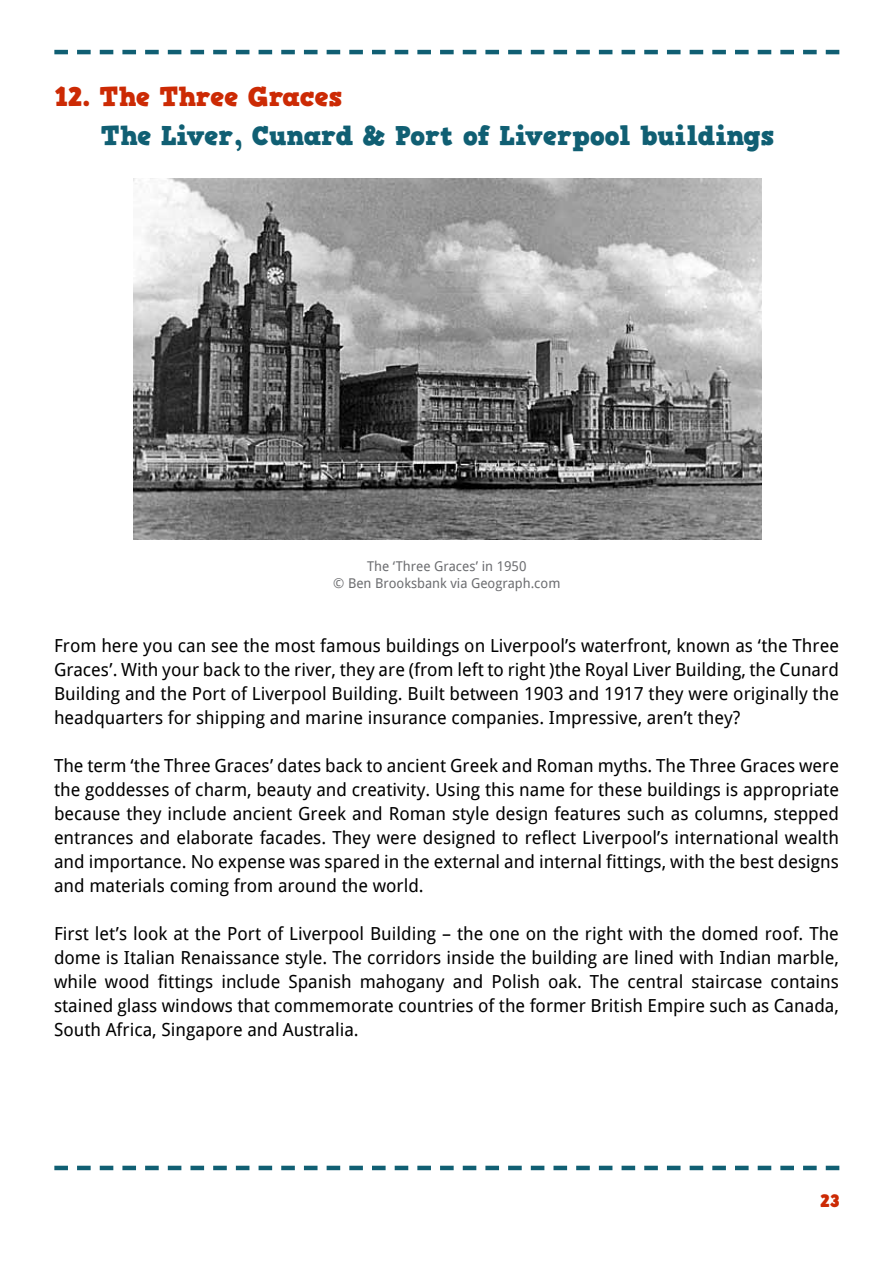
<style>
.page{position:relative;width:893px;height:1263px;background:#fff}
.page>*{position:absolute;margin:0;border:0;box-sizing:border-box;transform-origin:0 0}
.t1{font:27px "HVD Comic Serif Pro";color:#105f73}
.t2{font:27px "HVD Comic Serif Pro";color:#cc2a04}
.t3{font:18px/24px "Droid Sans";color:#000;text-align:justify}
.t4{font:18px "HVD Comic Serif Pro";color:#cc2a04}
.t5{font:13.5px/16.5px "Droid Sans";color:#6d6e71;text-align:center}
</style>
<div class="page">
<svg style="left:54px;top:50px;width:785px;height:4px"></svg>
<svg style="left:54px;top:1166px;width:785px;height:4px"></svg>
<img style="left:133px;top:179px;width:628px;height:361px">
<h1 class="t2" style="left:54px;top:76px;width:290px">12. The Three Graces</h1>
<h1 class="t1" style="left:101px;top:115px;width:675px">The Liver, Cunard &amp; Port of Liverpool buildings</h1>
<p class="t5" style="left:333px;top:558px;width:229px">The ‘Three Graces’ in 1950<br>© Ben Brooksbank via Geograph.com</p>
<p class="t3" style="left:54px;top:633px;width:786px">From here you can see the most famous buildings on Liverpool’s waterfront, known as ‘the Three Graces’. With your back to the river, they are (from left to right )the Royal Liver Building, the Cunard Building and the Port of Liverpool Building. Built between 1903 and 1917 they were originally the headquarters for shipping and marine insurance companies. Impressive, aren’t they?</p>
<p class="t3" style="left:54px;top:753px;width:786px">The term ‘the Three Graces’ dates back to ancient Greek and Roman myths. The Three Graces were the goddesses of charm, beauty and creativity. Using this name for these buildings is appropriate because they include ancient Greek and Roman style design features such as columns, stepped entrances and elaborate facades. They were designed to reflect Liverpool’s international wealth and importance. No expense was spared in the external and internal fittings, with the best designs and materials coming from around the world.</p>
<p class="t3" style="left:54px;top:921px;width:786px">First let’s look at the Port of Liverpool Building – the one on the right with the domed roof. The dome is Italian Renaissance style. The corridors inside the building are lined with Indian marble, while wood fittings include Spanish mahogany and Polish oak. The central staircase contains stained glass windows that commemorate countries of the former British Empire such as Canada, South Africa, Singapore and Australia.</p>
<p class="t4" style="left:820px;top:1187px;width:21px">23</p>
</div>
